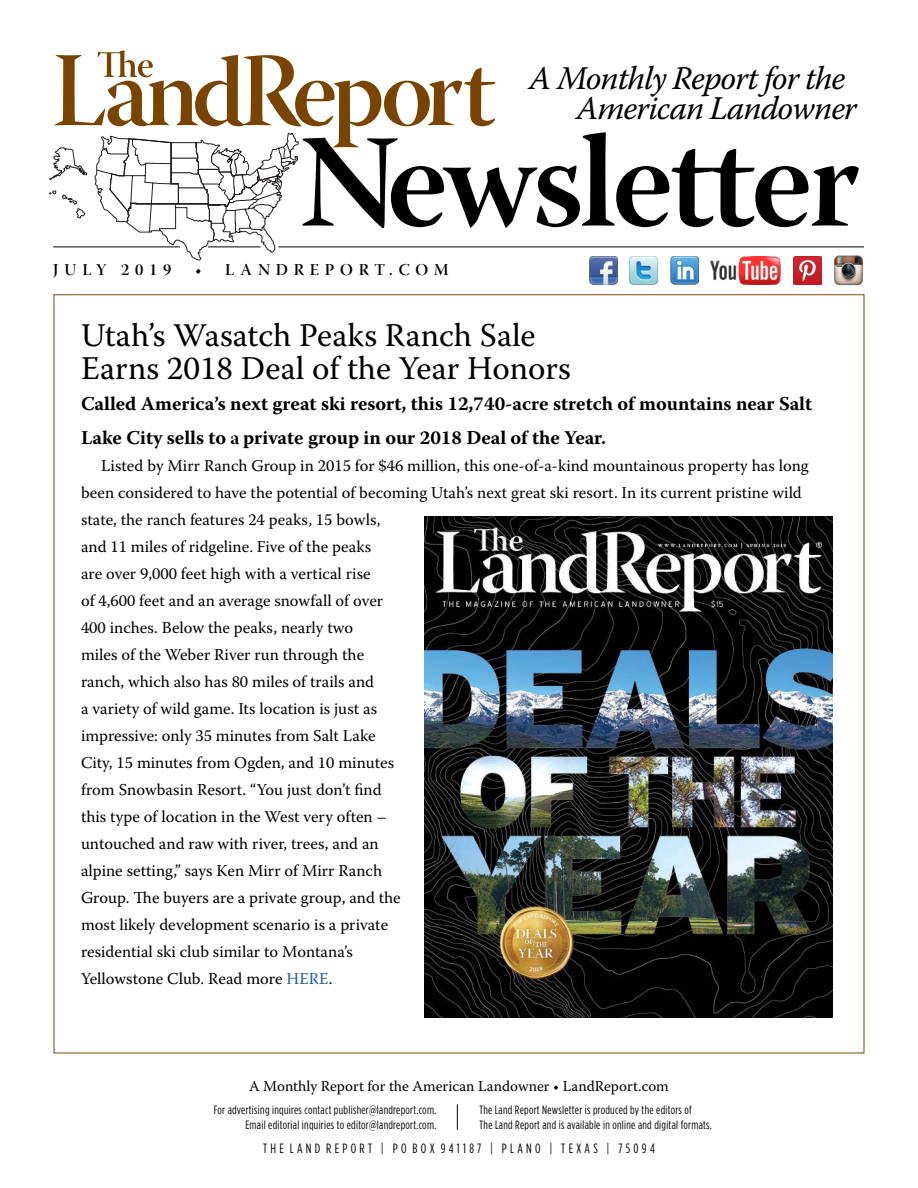
<style>
.page{position:relative;width:918px;height:1188px;background:#fff}
.page>*{position:absolute;margin:0;border:0;box-sizing:border-box;transform-origin:0 0}
.t1{font:132px "Warnock Pro Semibold Subh";letter-spacing:-.025em;color:#000}
.t2{font:33px/33px "Warnock Pro";color:#000}
.t3{font:italic 33px/30px "Warnock Pro";letter-spacing:-.03em;color:#000}
.t4{font:700 19.5px/33.5px "Warnock Pro";color:#000}
.t5{font:16.5px/27px "Warnock Pro";color:#000}
.t6{font:16.5px "Warnock Pro Semibold Disp";letter-spacing:.35em;color:#000}
.t7{font:15px "Warnock Pro";color:#000}
.t8{font:condensed 13.5px "Gotham HTF";color:#000}
.t9{font:condensed 12px/14.4px "Gotham HTF";letter-spacing:.025em;color:#000;text-align:right}
.s1{font-family:"Warnock Pro Bold Disp";font-weight:400}
.s2{color:#215e9e}
</style>
<div class="page">
<svg style="left:49px;top:50px;width:447px;height:210px"></svg>
<hr style="left:53px;top:247px;width:127px;height:1px;background:#000">
<hr style="left:208px;top:247px;width:52px;height:1px;background:#000">
<hr style="left:278px;top:247px;width:586px;height:1px;background:#000">
<img style="left:670px;top:257px;width:28px;height:28px">
<img style="left:711px;top:257px;width:70px;height:28px">
<img style="left:589px;top:256px;width:29px;height:29px">
<img style="left:794px;top:257px;width:27px;height:27px">
<img style="left:834px;top:255px;width:29px;height:31px">
<img style="left:629px;top:257px;width:29px;height:28px">
<svg style="left:457px;top:1104px;width:1px;height:26px"></svg>
<img style="left:425px;top:517px;width:407px;height:500px">
<h2 class="t3" style="left:577px;top:63px;width:282px;text-indent:-47px">A Monthly Report for the<br>American Landowner</h2>
<h1 class="t1" style="left:300px;top:103px;width:562px">Newsletter</h1>
<p class="t6" style="left:53px;top:260px;width:120px">JULY 2019</p>
<p class="t6" style="left:195px;top:260px;width:255px">• LANDREPORT.COM</p>
<h2 class="t2" style="left:81px;top:318px;width:491px">Utah’s Wasatch Peaks Ranch Sale<br>Earns 2018 Deal of the Year Honors</h2>
<p class="t4" style="left:81px;top:387px;width:733px">Called America’s next great ski resort, this 12,740-acre stretch of mountains near Salt<br>Lake City sells to <span class="s1">a</span> private group in our 2018 Deal of the Year.</p>
<p class="t5" style="left:81px;top:452px;width:729px;text-indent:20px">Listed by Mirr Ranch Group in 2015 for $46 million, this one-of-a-kind mountainous property has long been considered to have the potential of becoming Utah’s next great ski resort. In its current pristine wild state, the ranch features 24 peaks, 15 bowls,<br>and 11 miles of ridgeline. Five of the peaks<br>are over 9,000 feet high with a vertical rise<br>of 4,600 feet and an average snowfall of over<br>400 inches. Below the peaks, nearly two<br>miles of the Weber River run through the<br>ranch, which also has 80 miles of trails and<br>a variety of wild game. Its location is just as<br>impressive: only 35 minutes from Salt Lake<br>City, 15 minutes from Ogden, and 10 minutes<br>from Snowbasin Resort. “You just don’t find<br>this type of location in the West very often –<br>untouched and raw with river, trees, and an<br>alpine setting,” says Ken Mirr of Mirr Ranch<br>Group. The buyers are a private group, and the<br>most likely development scenario is a private<br>residential ski club similar to Montana’s<br>Yellowstone Club. Read more <span class="s2">HERE</span>.</p>
<p class="t7" style="left:249px;top:1077px;width:421px">A Monthly Report for the American Landowner • LandReport.com</p>
<p class="t9" style="left:214px;top:1103px;width:224px">For advertising inquires contact publisher@landreport.com.<br>Email editorial inquiries to editor@landreport.com.</p>
<p class="t9" style="left:479px;top:1103px;width:234px;text-align:left">The Land Report Newsletter is produced by the editors of<br>The Land Report and is available in online and digital formats.</p>
<p class="t8" style="left:263px;top:1142px;width:393px">T H E L A N D R E P O R T | P O B O X 9 4 1 1 8 7 | P L A N O | T E X A S | 7 5 0 9 4</p>
</div>
